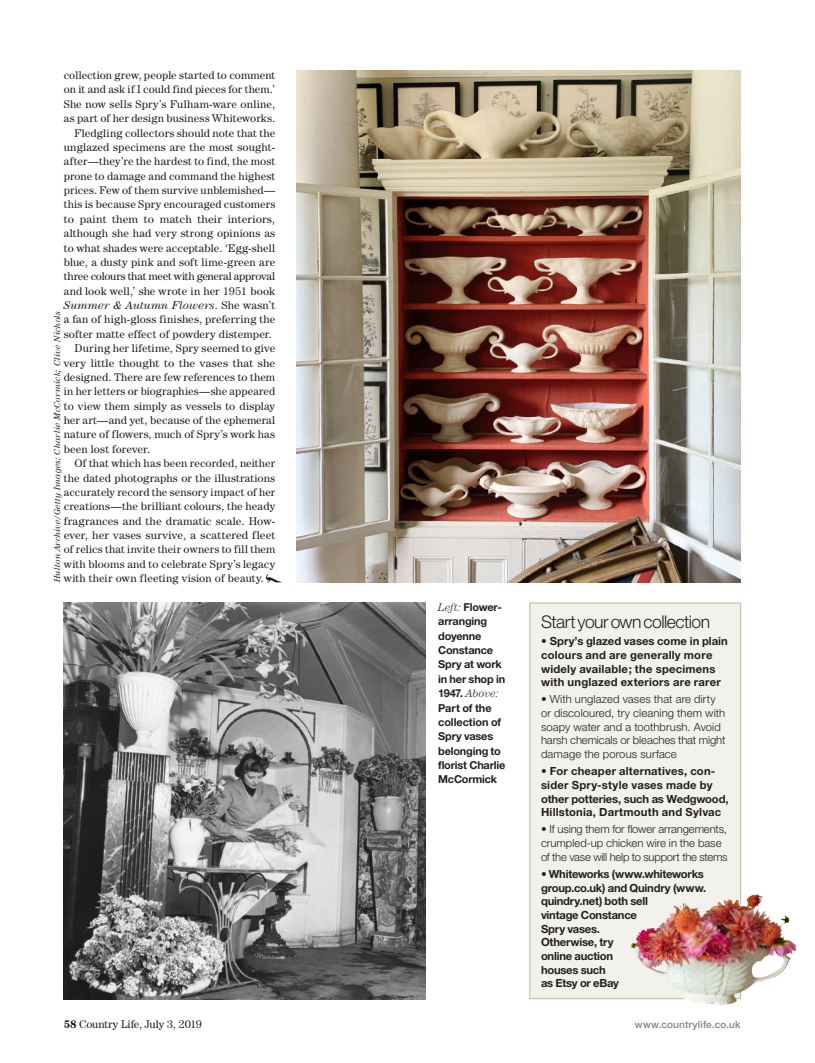
<style>
.page{position:relative;width:815px;height:1063px;background:#fff}
.page>*{position:absolute;margin:0;border:0;box-sizing:border-box;transform-origin:0 0}
.t1{font:300 17.5px "Helvetica Neue";letter-spacing:-.03em;color:#231f20}
.t2{font:11.25px "Century IT Cby BT";letter-spacing:.01em;color:#231f20}
.t3{font:300 11.25px/13.6px "Helvetica Neue";color:#231f20}
.t4{font:700 11.25px/13.6px "Helvetica Neue";letter-spacing:-.02em;color:#231f20}
.t5{font:700 11.25px/13.6px "Helvetica Neue";color:#231f20}
.t6{font:700 11.25px/13.6px "Helvetica Neue";letter-spacing:.02em;color:#231f20}
.t7{font:11.25px "Century IT Cby BT";letter-spacing:-.02em;color:#231f20}
.t8{font:italic 11.25px "Century IT Cby BT";letter-spacing:.015em;color:#231f20}
.t9{font:11.25px "Century IT Cby BT";letter-spacing:-.015em;color:#231f20}
.t10{font:italic 300 11.25px "Century IT Cby BT";letter-spacing:.005em;color:#231f20}
.t11{font:700 11px/14.4px "Helvetica Neue";letter-spacing:-.015em;color:#231f20}
.t12{font:500 10px "Helvetica Neue";letter-spacing:.015em;color:#808285}
.t13{font:italic 8.75px "Century IT Cby BT";letter-spacing:.02em;color:#231f20}
.s1{font-style:normal}
.s2{font-family:"Century IT Cby BT";font-weight:300;font-style:italic;font-size:11.25px}
.s3{font-family:"Helvetica Neue";font-weight:700;font-style:normal;font-size:11px}
.s4{font-weight:300}
.s5{font-weight:700}
</style>
<div class="page">
<div style="left:530px;top:603px;width:211px;height:396px;background:#f2f1ec"></div>
<div style="left:529px;top:602px;width:212px;height:397px;border:1px solid #cdc1af"></div>
<img style="left:296px;top:71px;width:445px;height:511px">
<img style="left:64px;top:602px;width:361px;height:397px">
<svg style="left:266px;top:574px;width:16px;height:9px"></svg>
<img style="left:680px;top:894px;width:79px;height:21px">
<p class="t2" style="left:64px;top:68px;width:213px">collection grew, people started to comment</p>
<p class="t2" style="left:64px;top:83px;width:213px">on it and ask if I could find pieces for them.’</p>
<p class="t2" style="left:64px;top:97px;width:213px">She now sells Spry’s Fulham-ware online,</p>
<p class="t2" style="left:64px;top:111px;width:213px">as part of her design business Whiteworks.</p>
<p class="t2" style="left:74px;top:126px;width:202px">Fledgling collectors should note that the</p>
<p class="t2" style="left:64px;top:140px;width:213px">unglazed specimens are the most sought-</p>
<p class="t2" style="left:64px;top:154px;width:213px">after—they’re the hardest to find, the most</p>
<p class="t2" style="left:64px;top:169px;width:213px">prone to damage and command the highest</p>
<p class="t2" style="left:64px;top:183px;width:213px">prices. Few of them survive unblemished—</p>
<p class="t2" style="left:64px;top:198px;width:213px">this is because Spry encouraged customers</p>
<p class="t2" style="left:64px;top:212px;width:213px">to paint them to match their interiors,</p>
<p class="t2" style="left:64px;top:226px;width:213px">although she had very strong opinions as</p>
<p class="t2" style="left:64px;top:241px;width:213px">to what shades were acceptable. ‘Egg-shell</p>
<p class="t2" style="left:64px;top:255px;width:213px">blue, a dusty pink and soft lime-green are</p>
<p class="t7" style="left:64px;top:269px;width:213px">three colours that meet with general approval</p>
<p class="t2" style="left:64px;top:284px;width:213px">and look well,’ she wrote in her 1951 book</p>
<p class="t8" style="left:64px;top:298px;width:213px">Summer &amp; Autumn Flowers<span class="s1">. She wasn’t</span></p>
<p class="t2" style="left:64px;top:313px;width:213px">a fan of high-gloss finishes, preferring the</p>
<p class="t2" style="left:64px;top:327px;width:210px">softer matte effect of powdery distemper.</p>
<p class="t2" style="left:74px;top:341px;width:202px">During her lifetime, Spry seemed to give</p>
<p class="t2" style="left:64px;top:356px;width:213px">very little thought to the vases that she</p>
<p class="t2" style="left:64px;top:370px;width:213px">designed. There are few references to them</p>
<p class="t2" style="left:64px;top:384px;width:213px">in her letters or biographies—she appeared</p>
<p class="t2" style="left:64px;top:399px;width:213px">to view them simply as vessels to display</p>
<p class="t2" style="left:64px;top:413px;width:213px">her art—and yet, because of the ephemeral</p>
<p class="t2" style="left:64px;top:428px;width:213px">nature of flowers, much of Spry’s work has</p>
<p class="t2" style="left:64px;top:442px;width:88px">been lost forever.</p>
<p class="t2" style="left:74px;top:456px;width:202px">Of that which has been recorded, neither</p>
<p class="t2" style="left:64px;top:471px;width:213px">the dated photographs or the illustrations</p>
<p class="t2" style="left:64px;top:485px;width:213px">accurately record the sensory impact of her</p>
<p class="t2" style="left:64px;top:499px;width:213px">creations—the brilliant colours, the heady</p>
<p class="t2" style="left:64px;top:514px;width:213px">fragrances and the dramatic scale. How-</p>
<p class="t2" style="left:64px;top:528px;width:213px">ever, her vases survive, a scattered fleet</p>
<p class="t2" style="left:64px;top:543px;width:213px">of relics that invite their owners to fill them</p>
<p class="t2" style="left:64px;top:557px;width:213px">with blooms and to celebrate Spry’s legacy</p>
<p class="t2" style="left:64px;top:571px;width:202px">with their own fleeting vision of beauty.</p>
<p class="t13" style="left:52px;top:582px;width:273px;rotate:-90deg">Hulton Archive/Getty Images; Charlie McCormick; Clive Nichols</p>
<p class="t11" style="left:438px;top:600px;width:69px"><span class="s2">Left:</span> Flower&shy;arranging doyenne<br>Constance<br>Spry at work in her shop in</p>
<p class="t10" style="left:438px;top:686px;width:62px"><span class="s3">1947.</span> Above:</p>
<p class="t11" style="left:438px;top:700px;width:69px">Part of the collection of<br>Spry vases belonging to florist Charlie<br>McCormick</p>
<h1 class="t1" style="left:541px;top:611px;width:171px">Start your own collection</h1>
<p class="t6" style="left:541px;top:634px;width:188px"><span class="s4">•</span> Spry’s glazed vases come in plain colours and are generally more widely available; the specimens with unglazed exteriors are rarer</p>
<p class="t3" style="left:541px;top:692px;width:186px">• With unglazed vases that are dirty or discoloured, try cleaning them with soapy water and a toothbrush. Avoid harsh chemicals or bleaches that might damage the porous surface</p>
<p class="t5" style="left:541px;top:764px;width:189px">• For cheaper alternatives, con&shy;sider Spry-style vases made by other potteries, such as Wedgwood, Hillstonia, Dartmouth and Sylvac</p>
<p class="t3" style="left:541px;top:822px;width:188px">• If using them for flower arrangements, crumpled-up chicken wire in the base of the vase will help to support the stems</p>
<p class="t4" style="left:541px;top:867px;width:167px">• Whiteworks (www.whiteworks group.co.uk) and Quindry (www. quindry.net) both sell<br>vintage Constance<br>Spry vases.<br>Otherwise, try<br>online auction<br>houses such<br>as Etsy or eBay</p>
<p class="t9" style="left:64px;top:1017px;width:140px"><span class="s5">58</span> Country Life, July 3, 2019</p>
<p class="t12" style="left:635px;top:1018px;width:107px">www.countrylife.co.uk</p>
</div>
